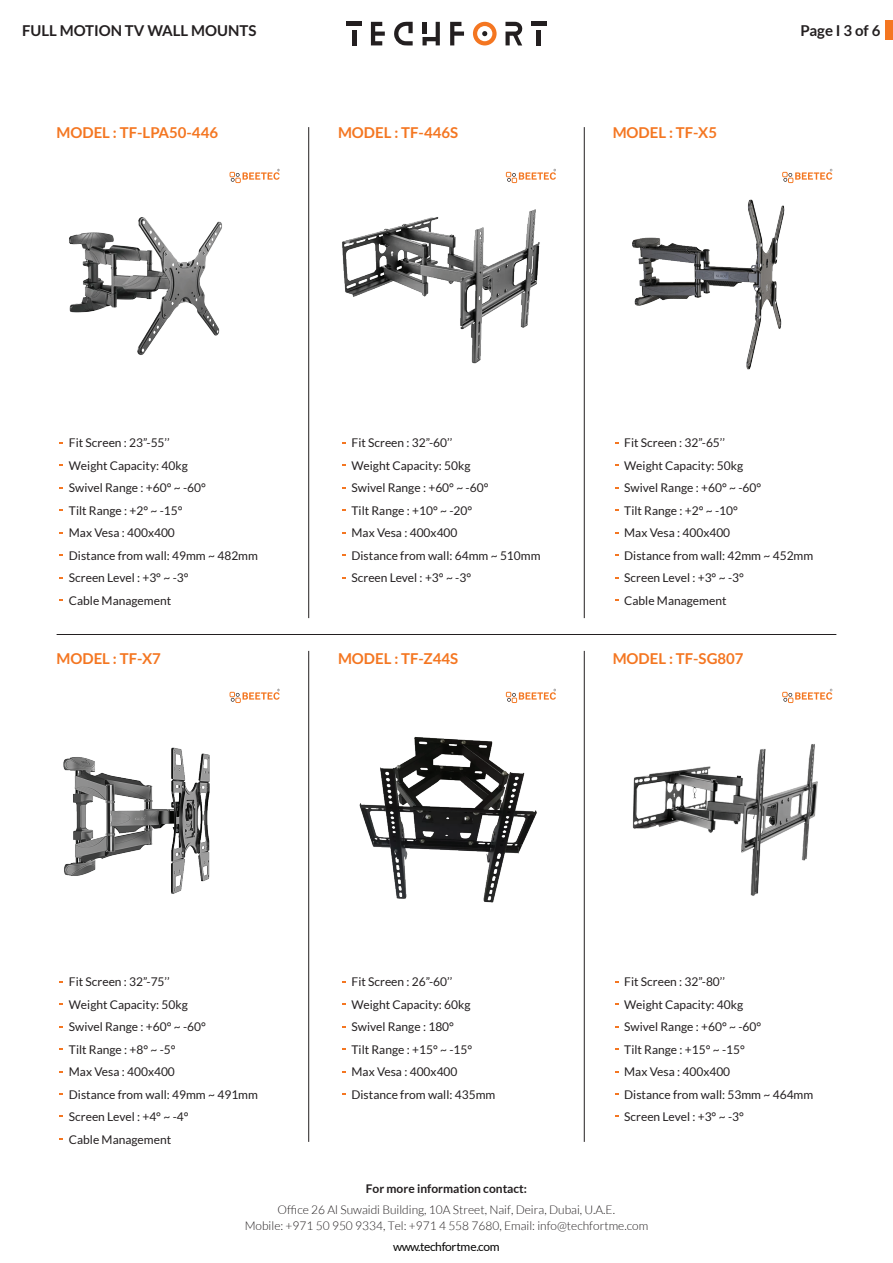
<style>
.page{position:relative;width:893px;height:1263px;background:#fff}
.page>*{position:absolute;margin:0;border:0;box-sizing:border-box;transform-origin:0 0}
.t1{font:700 15px "Lato";color:#f47621}
.t2{font:700 15px "Lato";color:#231f20}
.t3{font:12px/22.5px "Lato";color:#231f20}
.t4{font:300 12px/15.3px "Lato";color:#231f20;text-align:center}
.t5{font:700 12px "Lato";color:#231f20}
.t6{font:12px "Lato";letter-spacing:-.025em;color:#050504}
</style>
<div class="page">
<svg style="left:505px;top:22px;width:18px;height:24px"></svg>
<svg style="left:394px;top:22px;width:19px;height:24px"></svg>
<svg style="left:371px;top:22px;width:14px;height:23px"></svg>
<svg style="left:450px;top:22px;width:14px;height:23px"></svg>
<hr style="left:352px;top:30px;width:4px;height:15px;background:#231f20">
<hr style="left:347px;top:22px;width:15px;height:4px;background:#231f20">
<div style="left:536px;top:30px;width:5px;height:15px;background:#231f20"></div>
<hr style="left:531px;top:22px;width:15px;height:4px;background:#231f20">
<svg style="left:473px;top:22px;width:24px;height:24px"></svg>
<svg style="left:422px;top:22px;width:18px;height:23px"></svg>
<div style="left:422px;top:22px;width:5px;height:11px;background:#231f20"></div>
<hr style="left:584px;top:127px;width:1px;height:491px;background:#231f20">
<hr style="left:584px;top:651px;width:1px;height:491px;background:#231f20">
<hr style="left:308px;top:127px;width:1px;height:491px;background:#231f20">
<hr style="left:308px;top:651px;width:1px;height:491px;background:#231f20">
<hr style="left:57px;top:634px;width:779px;height:1px;background:#231f20">
<div style="left:886px;top:20px;width:7px;height:20px;background:#f47621"></div>
<img style="left:69px;top:217px;width:153px;height:138px">
<img style="left:632px;top:199px;width:153px;height:171px">
<img style="left:63px;top:747px;width:147px;height:147px">
<img style="left:342px;top:173px;width:198px;height:191px">
<img style="left:359px;top:736px;width:178px;height:167px">
<img style="left:632px;top:744px;width:186px;height:152px">
<svg style="left:230px;top:169px;width:50px;height:14px"></svg>
<svg style="left:506px;top:169px;width:50px;height:14px"></svg>
<svg style="left:782px;top:169px;width:50px;height:14px"></svg>
<svg style="left:230px;top:689px;width:50px;height:14px"></svg>
<svg style="left:506px;top:689px;width:50px;height:14px"></svg>
<svg style="left:782px;top:689px;width:50px;height:14px"></svg>
<p class="t2" style="left:22px;top:22px;width:236px">FULL MOTION TV WALL MOUNTS</p>
<p class="t2" style="left:800px;top:22px;width:82px">Page I 3 of 6</p>
<p class="t1" style="left:57px;top:124px;width:163px">MODEL : TF-LPA50-446</p>
<p class="t1" style="left:338px;top:124px;width:122px">MODEL : TF-446S</p>
<p class="t1" style="left:613px;top:124px;width:106px">MODEL : TF-X5</p>
<p class="t3" style="left:69px;top:432px;width:191px">Fit Screen : 23”-55’’<br>Weight Capacity: 40kg<br>Swivel Range : +60° ~ -60°<br>Tilt Range : +2° ~ -15°<br>Max Vesa : 400x400<br>Distance from wall: 49mm ~ 482mm<br>Screen Level : +3° ~ -3°<br>Cable Management</p>
<p class="t1" style="left:57px;top:650px;width:106px">MODEL : TF-X7</p>
<p class="t3" style="left:352px;top:432px;width:191px">Fit Screen : 32”-60’’<br>Weight Capacity: 50kg<br>Swivel Range : +60° ~ -60°<br>Tilt Range : +10° ~ -20°<br>Max Vesa : 400x400<br>Distance from wall: 64mm ~ 510mm<br>Screen Level : +3° ~ -3°</p>
<p class="t3" style="left:624px;top:432px;width:191px">Fit Screen : 32”-65’’<br>Weight Capacity: 50kg<br>Swivel Range : +60° ~ -60°<br>Tilt Range : +2° ~ -10°<br>Max Vesa : 400x400<br>Distance from wall: 42mm ~ 452mm<br>Screen Level : +3° ~ -3°<br>Cable Management</p>
<p class="t1" style="left:338px;top:650px;width:122px">MODEL : TF-Z44S</p>
<p class="t1" style="left:613px;top:650px;width:132px">MODEL : TF-SG807</p>
<p class="t3" style="left:69px;top:971px;width:191px">Fit Screen : 32”-75’’<br>Weight Capacity: 50kg<br>Swivel Range : +60° ~ -60°<br>Tilt Range : +8° ~ -5°<br>Max Vesa : 400x400<br>Distance from wall: 49mm ~ 491mm<br>Screen Level : +4° ~ -4°<br>Cable Management</p>
<p class="t3" style="left:352px;top:971px;width:145px">Fit Screen : 26”-60’’<br>Weight Capacity: 60kg<br>Swivel Range : 180°<br>Tilt Range : +15° ~ -15°<br>Max Vesa : 400x400<br>Distance from wall: 435mm</p>
<p class="t3" style="left:624px;top:971px;width:191px">Fit Screen : 32”-80’’<br>Weight Capacity: 40kg<br>Swivel Range : +60° ~ -60°<br>Tilt Range : +15° ~ -15°<br>Max Vesa : 400x400<br>Distance from wall: 53mm ~ 464mm<br>Screen Level : +3° ~ -3°</p>
<p class="t5" style="left:366px;top:1182px;width:163px">For more information contact:</p>
<p class="t4" style="left:245px;top:1202px;width:405px">Office 26 Al Suwaidi Building, 10A Street, Naif, Deira, Dubai, U.A.E.<br>Mobile: +971 50 950 9334, Tel: +971 4 558 7680, Email: info@techfortme.com</p>
<p class="t6" style="left:393px;top:1240px;width:108px">www.techfortme.com</p>
</div>
